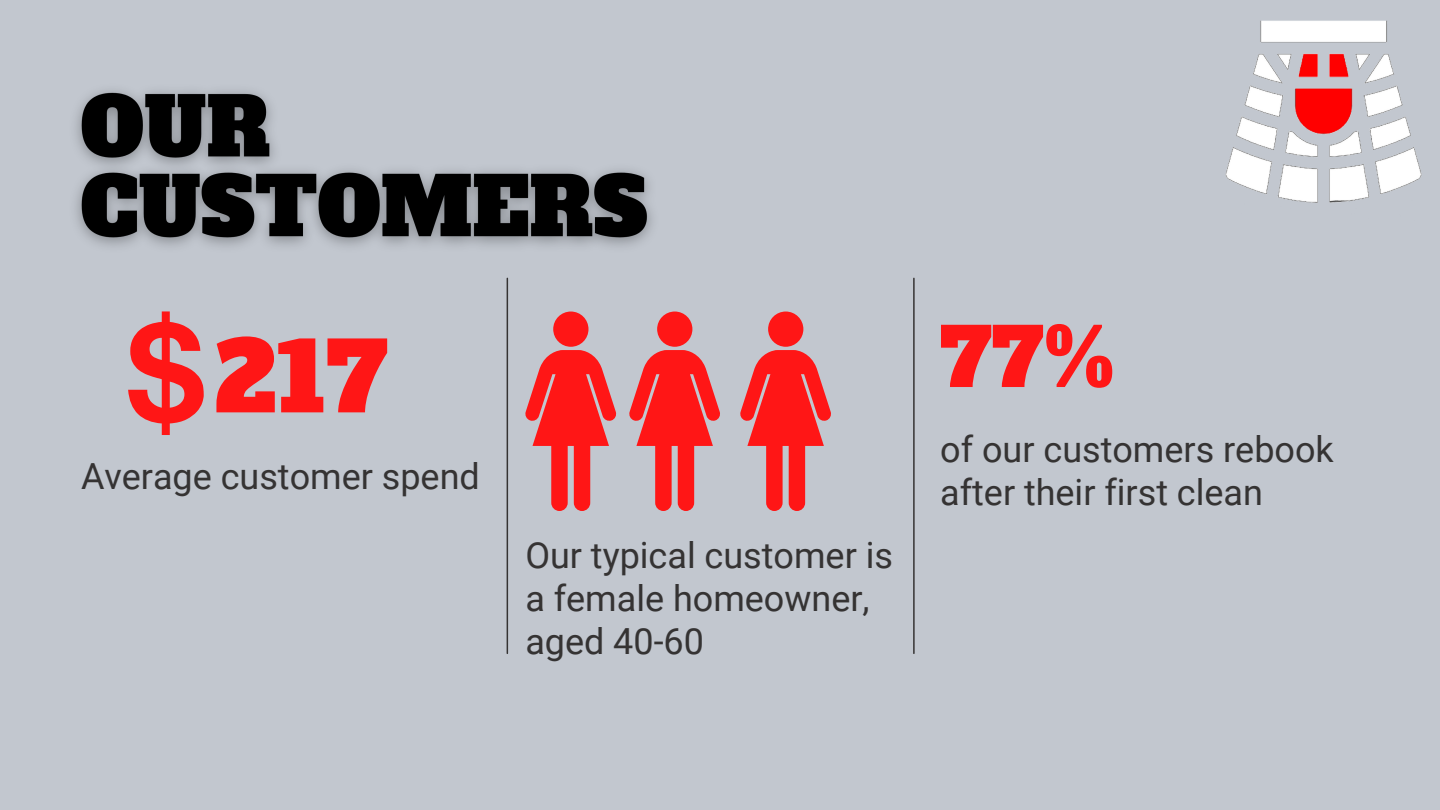
<style>
.page{position:relative;width:1440px;height:810px;background:#c2c7cf}
.page>*{position:absolute;margin:0;border:0;box-sizing:border-box;transform-origin:0 0}
.t1{font:95px "Alfa Slab One";color:#ff1616}
.t2{font:80px "Alfa Slab One";color:#ff1616}
.t3{font:36px/42.8px "Roboto";color:#353333}
</style>
<div class="page">
<hr style="left:913px;top:278px;width:2px;height:375px;background:#353333">
<div style="left:553px;top:312px;width:35px;height:35px;background:#ff1616;border-radius:50%"></div>
<svg style="left:525px;top:350px;width:91px;height:161px"></svg>
<div style="left:657px;top:312px;width:35px;height:35px;background:#ff1616;border-radius:50%"></div>
<svg style="left:629px;top:350px;width:91px;height:161px"></svg>
<div style="left:768px;top:312px;width:35px;height:35px;background:#ff1616;border-radius:50%"></div>
<svg style="left:740px;top:350px;width:91px;height:161px"></svg>
<img style="left:76px;top:90px;width:576px;height:196px">
<hr style="left:507px;top:278px;width:1px;height:375px;background:#353333">
<svg style="left:128px;top:312px;width:76px;height:123px"></svg>
<img style="left:1226px;top:20px;width:196px;height:183px">
<h1 class="t1" style="left:215px;top:314px;width:174px">217</h1>
<p class="t3" style="left:81px;top:456px;width:400px">Average customer spend</p>
<p class="t3" style="left:525px;top:535px;width:369px">Our typical customer is a female homeowner, aged 40-60</p>
<h2 class="t2" style="left:940px;top:304px;width:176px">77%</h2>
<p class="t3" style="left:940px;top:428px;width:395px">of our customers rebook after their first clean</p>
</div>
